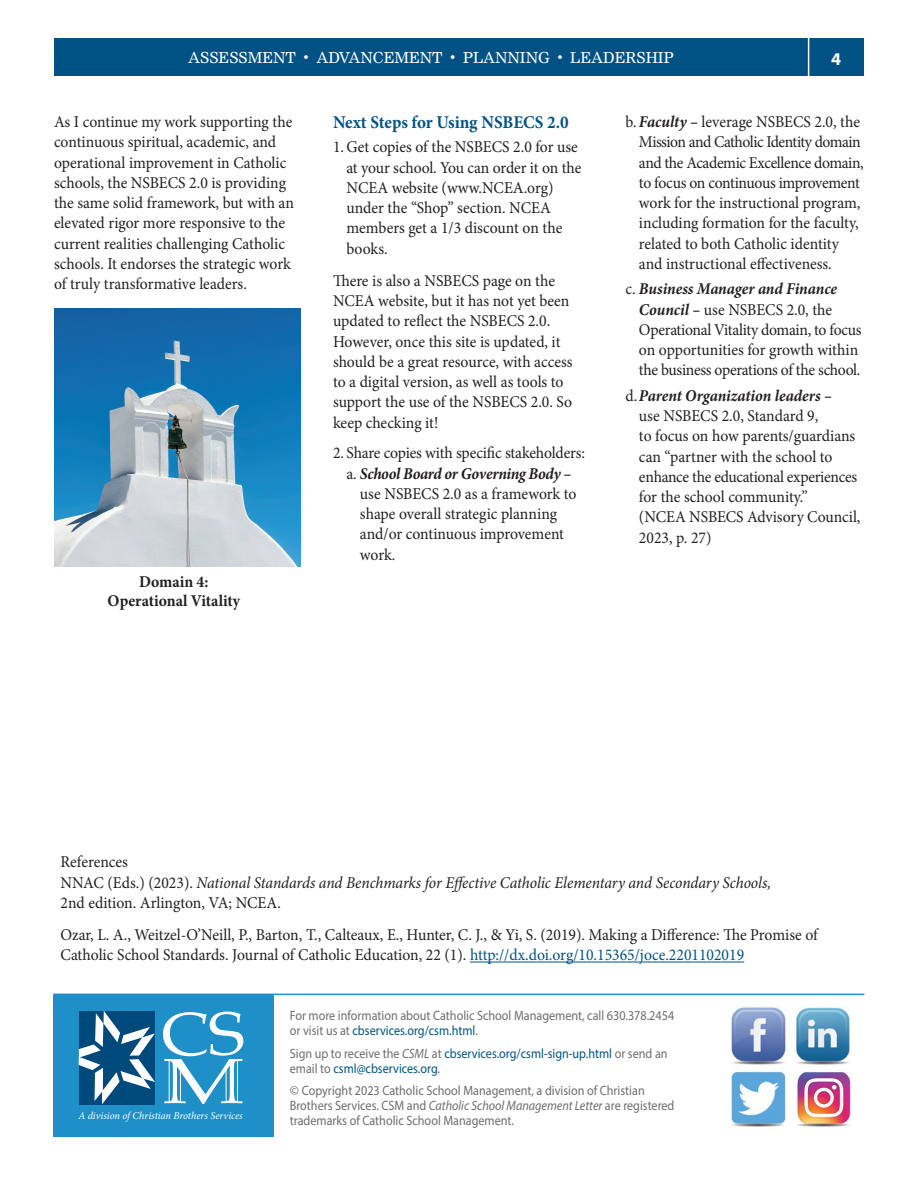
<style>
.page{position:relative;width:918px;height:1188px;background:#fff}
.page>*{position:absolute;margin:0;border:0;box-sizing:border-box;transform-origin:0 0}
.t1{font:700 18px "Minion Pro";letter-spacing:-.005em;color:#005285;scale:.95 1}
.t2{font:700 18px "Myriad Pro";color:#fff}
.t3{font:16.5px/20.2px "Minion Pro";letter-spacing:-.005em;color:#231f20;scale:.95 1}
.t4{font:italic 16.5px/20.2px "Minion Pro";letter-spacing:-.005em;color:#231f20;scale:.95 1}
.t5{font:italic 700 16.5px "Minion Pro";letter-spacing:-.025em;color:#231f20;scale:.95 1}
.t6{font:700 16.5px/19.5px "Minion Pro";color:#231f20;text-align:center;scale:.95 1}
.t7{font:15px "Nimrod";color:#fff}
.t8{font:13.5px/15px "Myriad Pro";color:#6c6d70}
.t9{font:13.5px/15px "Myriad Pro";color:#6c6d70;scale:.9 1}
.t10{font:13.5px/15px "Myriad Pro";color:#005285;scale:.9 1}
.t11{font:italic 10.5px "Minion Pro";letter-spacing:-.005em;color:#fff}
.s1{font-weight:400;font-style:normal}
.s2{font-weight:700;font-style:italic}
.s3{font-style:normal}
.s4{color:#005285}
.s5{color:#6c6d70}
.s6{font-style:italic;color:#6c6d70}
.s7{font-style:italic}
</style>
<div class="page">
<div style="left:54px;top:39px;width:810px;height:37px;background:#005285"></div>
<hr style="left:808px;top:27px;width:1px;height:49px;background:#fff">
<img style="left:731px;top:1007px;width:120px;height:120px">
<div style="left:53px;top:995px;width:220px;height:141px;background:#1e90c7"></div>
<hr style="left:53px;top:994px;width:811px;height:1px;background:#1e90c7">
<svg style="left:79px;top:1011px;width:76px;height:93px;background:#457a9e"></svg>
<svg style="left:163px;top:1012px;width:80px;height:92px"></svg>
<hr style="left:180px;top:1061px;width:1px;height:41px;background:#fff">
<hr style="left:169px;top:1060px;width:1px;height:41px;background:#fff">
<hr style="left:237px;top:1061px;width:1px;height:41px;background:#fff">
<hr style="left:226px;top:1067px;width:1px;height:35px;background:#fff">
<hr style="left:470px;top:962px;width:274px;height:1px;background:#005285">
<img style="left:54px;top:308px;width:246px;height:259px">
<p class="t7" style="left:188px;top:49px;width:487px">ASSESSMENT • ADVANCEMENT • PLANNING • LEADERSHIP</p>
<p class="t2" style="left:831px;top:47px;width:11px">4</p>
<p class="t3" style="left:54px;top:112px;width:254px">As I continue my work supporting the continuous spiritual, academic, and operational improvement in Catholic schools, the NSBECS 2.0 is providing the same solid framework, but with an elevated rigor more responsive to the current realities challenging Catholic schools. It endorses the strategic work of truly transformative leaders.</p>
<p class="t1" style="left:333px;top:110px;width:250px">Next Steps for Using NSBECS 2.0</p>
<p class="t3" style="left:346px;top:137px;width:249px;text-indent:-13px">1. Get copies of the NSBECS 2.0 for use at your school. You can order it on the<br>NCEA website (www.NCEA.org) under the “Shop” section. NCEA members get a 1/3 discount on the books.</p>
<p class="t3" style="left:333px;top:270px;width:254px">There is also a NSBECS page on the NCEA website, but it has not yet been updated to reflect the NSBECS 2.0.<br>However, once this site is updated, it should be a great resource, with access to a digital version, as well as tools to support the use of the NSBECS 2.0. So keep checking it!</p>
<p class="t3" style="left:333px;top:443px;width:267px">2. Share copies with specific stakeholders:</p>
<p class="t5" style="left:346px;top:461px;width:238px"><span class="s1">a.</span> School Board or Governing Body –</p>
<p class="t3" style="left:360px;top:483px;width:229px">use NSBECS 2.0 as a framework to</p>
<p class="t3" style="left:360px;top:504px;width:209px">shape overall strategic planning</p>
<p class="t3" style="left:360px;top:524px;width:216px">and/or continuous improvement</p>
<p class="t3" style="left:360px;top:544px;width:39px">work.</p>
<p class="t6" style="left:108px;top:571px;width:141px">Domain 4:<br>Operational Vitality</p>
<p class="t3" style="left:639px;top:112px;width:238px;text-indent:-13px">b. <span class="s2">Faculty –</span> leverage NSBECS 2.0, the Mission and Catholic Identity domain and the Academic Excellence domain, to focus on continuous improvement work for the instructional program, including formation for the faculty, related to both Catholic identity and instructional effectiveness.</p>
<p class="t3" style="left:639px;top:279px;width:236px;text-indent:-13px">c. <span class="s2">Business Manager and Finance Council –</span> use NSBECS 2.0, the Operational Vitality domain, to focus on opportunities for growth within the business operations of the school.</p>
<p class="t3" style="left:639px;top:386px;width:235px;text-indent:-13px">d.<span class="s2">Parent Organization leaders –<br></span>use NSBECS 2.0, Standard 9,<br>to focus on how parents/guardians can “partner with the school to enhance the educational experiences for the school community.”<br>(NCEA NSBECS Advisory Council,<br>2023, p. 27)</p>
<p class="t4" style="left:60px;top:852px;width:750px"><span class="s3">References<br>NNAC (Eds.) (2023).</span> National Standards and Benchmarks for Effective Catholic Elementary and Secondary Schools,<br><span class="s3">2nd edition. Arlington, VA; NCEA.</span></p>
<p class="t3" style="left:60px;top:925px;width:799px">Ozar, L. A., Weitzel-O’Neill, P., Barton, T., Calteaux, E., Hunter, C. J., &amp; Yi, S. (2019). Making a Difference: The Promise of<br>Catholic School Standards. Journal of Catholic Education, 22 (1). <span class="s4">http://dx.doi.org/10.15365/joce.2201102019</span></p>
<p class="t11" style="left:78px;top:1109px;width:166px">A division of Christian Brothers Services</p>
<p class="t9" style="left:290px;top:1008px;width:429px">For more information about Catholic School Management, call 630.378.2454 or visit us at <span class="s4">cbservices.org/csm.html</span>.</p>
<p class="t10" style="left:290px;top:1045px;width:421px"><span class="s5">Sign up to receive the</span> <span class="s6">CSML</span> <span class="s5">at</span> cbservices.org/csml-sign-up.html <span class="s5">or send an email to</span> csml@cbservices.org<span class="s5">.</span></p>
<p class="t8" style="left:290px;top:1083px;width:386px">© Copyright 2023 Catholic School Management, a division of Christian<br>Brothers Services. CSM and <span class="s7">Catholic School Management Letter</span> are registered trademarks of Catholic School Management.</p>
</div>
